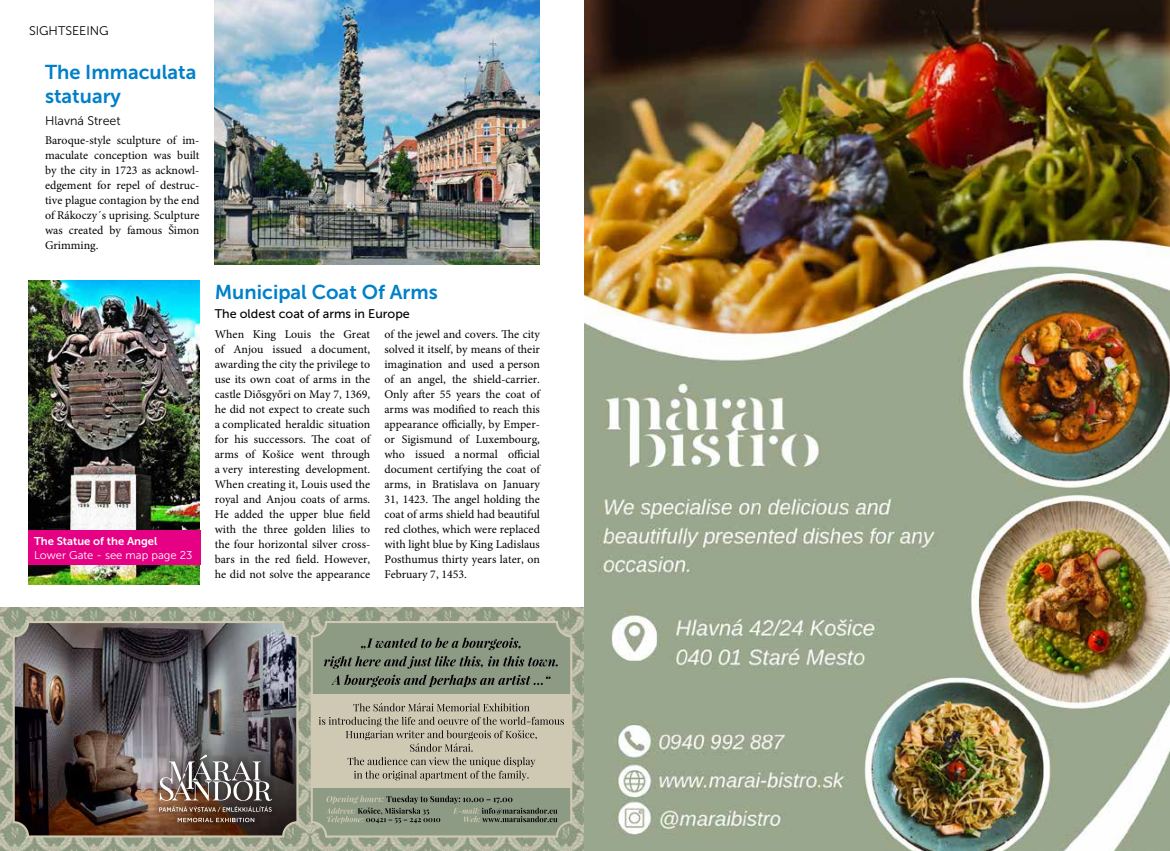
<style>
.page{position:relative;width:1170px;height:851px;background:#fff}
.page>*{position:absolute;margin:0;border:0;box-sizing:border-box;transform-origin:0 0}
.t1{font:20px/24px "Museo Sans 700";color:#0080c9}
.t2{font:12.5px "Museo Sans 500";color:#000}
.t3{font:12.5px "Museo Sans 300";color:#000}
.t4{font:11.88px/15px "Minion Pro";color:#000;text-align:justify}
.t5{font:11.25px "Museo Sans 300";color:#fff}
.t6{font:11.25px "Museo Sans 700";color:#fff}
</style>
<div class="page">
<img style="left:0;top:607px;width:585px;height:243px">
<img style="left:13px;top:621px;width:285px;height:216px">
<svg style="left:311px;top:621px;width:261px;height:216px;background:#96a08a"></svg>
<div style="left:312px;top:694px;width:259px;height:93px;background:#cfc8b2"></div>
<div style="left:154px;top:749px;width:123px;height:78px;background:#030005;opacity:.49"></div>
<svg style="left:159px;top:754px;width:113px;height:68px;background:#766963"></svg>
<svg style="left:324px;top:637px;width:233px;height:50px;background:#75806e"></svg>
<svg style="left:319px;top:703px;width:245px;height:77px"></svg>
<svg style="left:325px;top:795px;width:232px;height:28px;background:#808a77"></svg>
<img style="left:215px;top:0;width:325px;height:264px">
<img style="left:28px;top:280px;width:171px;height:304px">
<div style="left:28px;top:530px;width:172px;height:35px;background:#e50084"></div>
<img style="left:585px;top:0;width:584px;height:850px">
<p class="t3" style="left:29px;top:24px;width:81px">SIGHTSEEING</p>
<h1 class="t1" style="left:45px;top:60px;width:153px">The Immaculata statuary</h1>
<p class="t3" style="left:45px;top:114px;width:77px">Hlavná Street</p>
<p class="t4" style="left:45px;top:132px;width:156px">Baroque-style sculpture of im&shy;maculate conception was built by the city in 1723 as acknowl&shy;edgement for repel of destruc&shy;tive plague contagion by the end of Rákoczy´s uprising. Sculpture was created by famous Šimon Grimming.</p>
<p class="t6" style="left:34px;top:535px;width:125px">The Statue of the Angel</p>
<p class="t5" style="left:34px;top:549px;width:160px">Lower Gate - see map page 23</p>
<h1 class="t1" style="left:215px;top:280px;width:224px">Municipal Coat Of Arms</h1>
<p class="t2" style="left:215px;top:306px;width:197px">The oldest coat of arms in Europe</p>
<p class="t4" style="left:215px;top:327px;width:157px">When King Louis the Great of Anjou issued a document, awarding the city the privilege to use its own coat of arms in the castle Diősgyőri on May 7, 1369, he did not expect to create such a complicated heraldic situation for his successors. The coat of arms of Košice went through a very interesting development.<br>When creating it, Louis used the royal and Anjou coats of arms.<br>He added the upper blue field with the three golden lilies to the four horizontal silver cross&shy;bars in the red field. However, he did not solve the appearance</p>
<p class="t4" style="left:384px;top:327px;width:157px">of the jewel and covers. The city solved it itself, by means of their imagination and used a person of an angel, the shield-carrier.<br>Only after 55 years the coat of arms was modified to reach this appearance officially, by Emper&shy;or Sigismund of Luxembourg, who issued a normal official document certifying the coat of arms, in Bratislava on January 31, 1423. The angel holding the coat of arms shield had beautiful red clothes, which were replaced with light blue by King Ladislaus Posthumus thirty years later, on February 7, 1453.</p>
</div>
